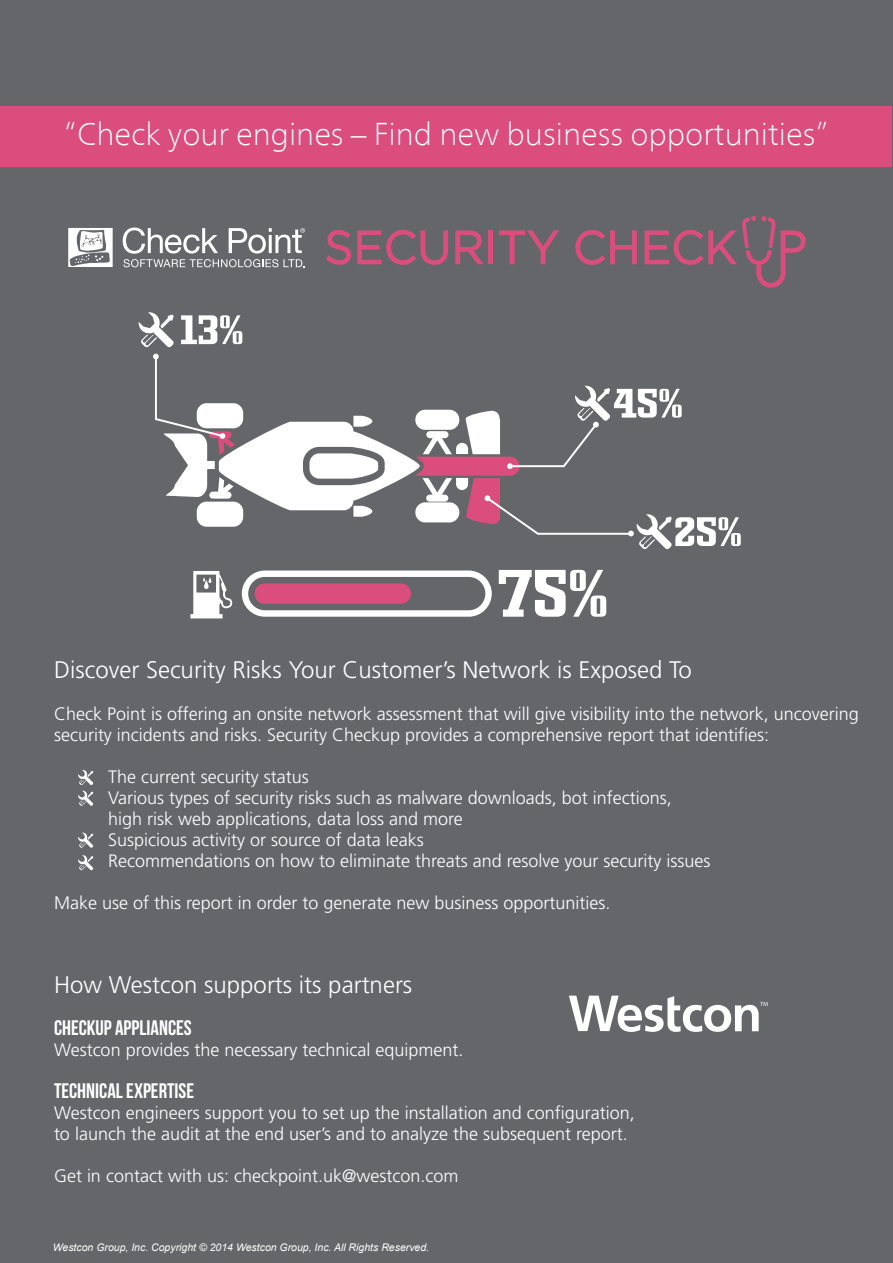
<style>
.page{position:relative;width:893px;height:1263px;background:#656669}
.page>*{position:absolute;margin:0;border:0;box-sizing:border-box;transform-origin:0 0}
.t1{font:100 31.5px "Frutiger Neue LT Com";color:#fff}
.t2{font:300 24px "Frutiger";color:#fff}
.t3{font:21px "Bebas Neue";color:#fff}
.t4{font:300 18px/21px "Frutiger";color:#fff}
.t5{font:italic 10.5px "Arial";color:#fff}
</style>
<div class="page">
<svg style="left:68px;top:228px;width:45px;height:39px"></svg>
<svg style="left:123px;top:228px;width:182px;height:39px"></svg>
<div style="left:1px;top:107px;width:891px;height:60px;background:#db4d7d"></div>
<svg style="left:190px;top:571px;width:42px;height:47px"></svg>
<svg style="left:242px;top:570px;width:250px;height:47px"></svg>
<div style="left:255px;top:583px;width:156px;height:21px;background:#db4d7d;border-radius:10px"></div>
<svg style="left:138px;top:312px;width:36px;height:35px"></svg>
<svg style="left:153px;top:354px;width:588px;height:195px"></svg>
<svg style="left:181px;top:315px;width:61px;height:29px"></svg>
<svg style="left:499px;top:570px;width:107px;height:47px"></svg>
<svg style="left:326px;top:230px;width:25px;height:35px"></svg>
<svg style="left:357px;top:230px;width:91px;height:35px"></svg>
<svg style="left:455px;top:230px;width:28px;height:34px"></svg>
<div style="left:488px;top:230px;width:5px;height:34px;background:#db4d7d"></div>
<svg style="left:499px;top:230px;width:60px;height:34px"></svg>
<svg style="left:575px;top:230px;width:62px;height:35px"></svg>
<svg style="left:645px;top:215px;width:161px;height:73px"></svg>
<svg style="left:569px;top:996px;width:199px;height:36px"></svg>
<svg style="left:78px;top:770px;width:15px;height:36px"></svg>
<svg style="left:78px;top:832px;width:15px;height:16px"></svg>
<svg style="left:78px;top:855px;width:15px;height:15px"></svg>
<h1 class="t1" style="left:64px;top:115px;width:766px">“Check your engines – Find new business opportunities”</h1>
<h2 class="t2" style="left:54px;top:656px;width:639px">Discover Security Risks Your Customer’s Network is Exposed To</h2>
<p class="t4" style="left:54px;top:703px;width:806px">Check Point is offering an onsite network assessment that will give visibility into the network, uncovering security incidents and risks. Security Checkup provides a comprehensive report that identifies:</p>
<p class="t4" style="left:108px;top:766px;width:604px">The current security status<br>Various types of security risks such as malware downloads, bot infections,<br>high risk web applications, data loss and more<br>Suspicious activity or source of data leaks<br>Recommendations on how to eliminate threats and resolve your security issues</p>
<p class="t4" style="left:54px;top:892px;width:558px">Make use of this report in order to generate new business opportunities.</p>
<h2 class="t2" style="left:54px;top:971px;width:360px">How Westcon supports its partners</h2>
<p class="t3" style="left:54px;top:1016px;width:139px">CHECKUP APPLIANCES</p>
<p class="t4" style="left:54px;top:1039px;width:411px">Westcon provides the necessary technical equipment.</p>
<p class="t3" style="left:54px;top:1079px;width:142px">TECHNICAL EXPERTISE</p>
<p class="t4" style="left:54px;top:1102px;width:582px">Westcon engineers support you to set up the installation and configuration, to launch the audit at the end user’s and to analyze the subsequent report.</p>
<p class="t4" style="left:54px;top:1165px;width:406px">Get in contact with us: checkpoint.uk@westcon.com</p>
<p class="t5" style="left:53px;top:1241px;width:378px">Westcon Group, Inc. Copyright © 2014 Westcon Group, Inc. All Rights Reserved.</p>
</div>
